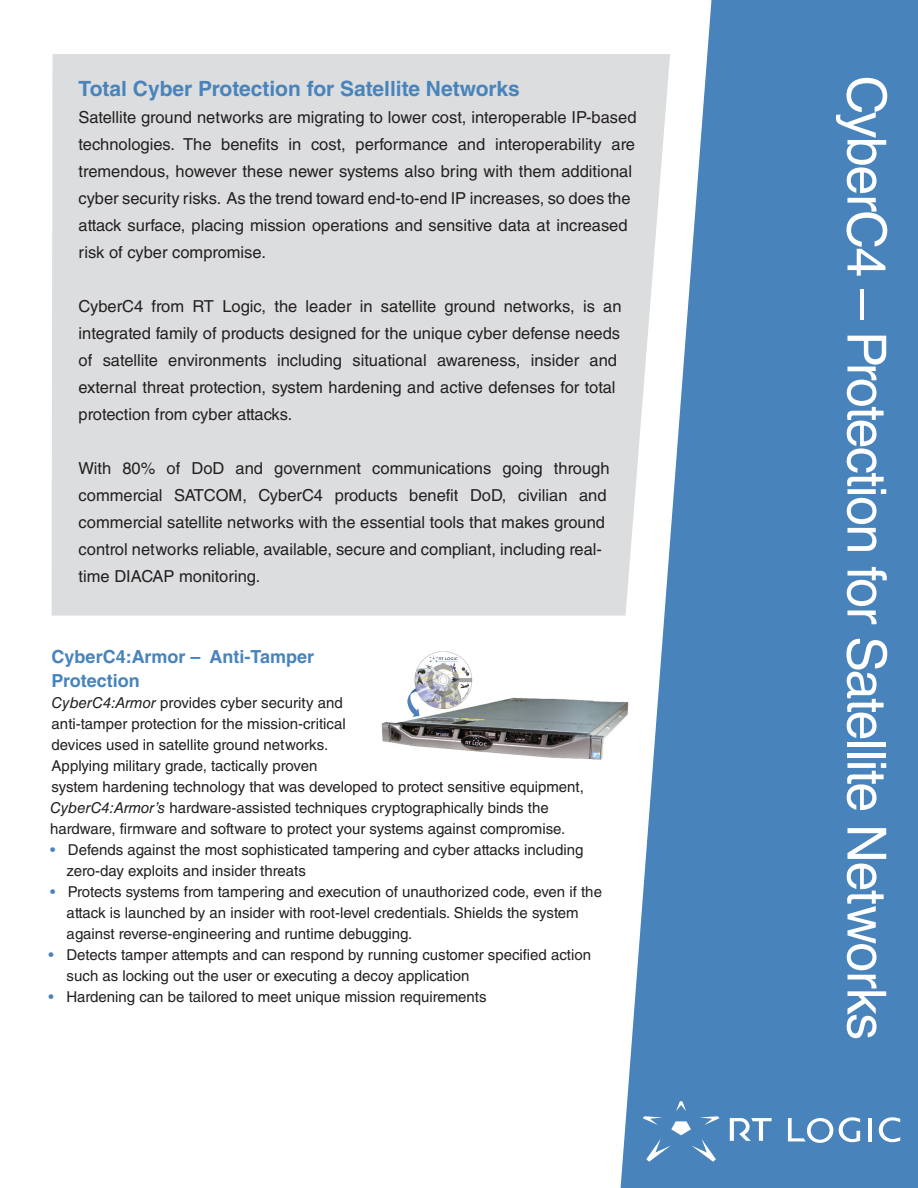
<style>
.page{position:relative;width:918px;height:1188px;background:#fff}
.page>*{position:absolute;margin:0;border:0;box-sizing:border-box;transform-origin:0 0}
.t1{font:54px "Helvetica LT Std";letter-spacing:-.03em;color:#fff}
.t2{font:700 21px "Helvetica LT Std";color:#4884bb}
.t3{font:700 18px "Helvetica LT Std";color:#4884bb}
.t4{font:16.5px/27px "Helvetica LT Std";color:#231f20}
.t5{font:15px/21px "Helvetica LT Std";color:#231f20}
.s1{font-style:italic}
.s2{color:#4884bb}
</style>
<div class="page">
<svg style="left:621px;top:0;width:297px;height:1188px;background:#568dc0"></svg>
<div style="left:52px;top:54px;width:618px;height:562px;background:#dcdddf"></div>
<img style="left:381px;top:650px;width:248px;height:110px">
<svg style="left:643px;top:1101px;width:76px;height:61px;background:#5c92c2"></svg>
<hr style="left:868px;top:1118px;width:4px;height:23px;background:#fff">
<svg style="left:879px;top:1117px;width:21px;height:25px"></svg>
<svg style="left:788px;top:1117px;width:72px;height:27px"></svg>
<svg style="left:730px;top:1118px;width:42px;height:23px"></svg>
<p class="t2" style="left:79px;top:76px;width:443px">Total Cyber Protection for Satellite Networks</p>
<p class="t4" style="left:79px;top:104px;width:559px">Satellite ground networks are migrating to lower cost, interoperable IP-based technologies. The benefits in cost, performance and interoperability are tremendous, however these newer systems also bring with them additional cyber security risks. As the trend toward end-to-end IP increases, so does the attack surface, placing mission operations and sensitive data at increased risk of cyber compromise.</p>
<p class="t4" style="left:79px;top:293px;width:545px">CyberC4 from RT Logic, the leader in satellite ground networks, is an integrated family of products designed for the unique cyber defense needs of satellite environments including situational awareness, insider and external threat protection, system hardening and active defenses for total protection from cyber attacks.</p>
<p class="t4" style="left:79px;top:455px;width:532px">With 80% of DoD and government communications going through commercial SATCOM, CyberC4 products benefit DoD, civilian and commercial satellite networks with the essential tools that makes ground control networks reliable, available, secure and compliant, including real&shy;time DIACAP monitoring.</p>
<p class="t3" style="left:52px;top:645px;width:264px">CyberC4:Armor – Anti-Tamper</p>
<p class="t3" style="left:52px;top:669px;width:90px">Protection</p>
<p class="t5" style="left:50px;top:692px;width:535px"><span class="s1">CyberC4:Armor</span> provides cyber security and<br>anti-tamper protection for the mission-critical<br>devices used in satellite ground networks.<br>Applying military grade, tactically proven<br>system hardening technology that was developed to protect sensitive equipment, <span class="s1">CyberC4:Armor’s</span> hardware-assisted techniques cryptographically binds the hardware, firmware and software to protect your systems against compromise.</p>
<p class="t5" style="left:50px;top:839px;width:535px"><span class="s2">•</span> Defends against the most sophisticated tampering and cyber attacks including</p>
<p class="t5" style="left:67px;top:860px;width:241px">zero-day exploits and insider threats</p>
<p class="t5" style="left:50px;top:881px;width:553px"><span class="s2">•</span> Protects systems from tampering and execution of unauthorized code, even if the</p>
<p class="t5" style="left:67px;top:902px;width:514px">attack is launched by an insider with root-level credentials. Shields the system</p>
<p class="t5" style="left:67px;top:923px;width:347px">against reverse-engineering and runtime debugging.</p>
<p class="t5" style="left:49px;top:944px;width:544px"><span class="s2">•</span> Detects tamper attempts and can respond by running customer specified action</p>
<p class="t5" style="left:67px;top:965px;width:404px">such as locking out the user or executing a decoy application</p>
<p class="t5" style="left:49px;top:986px;width:439px"><span class="s2">•</span> Hardening can be tailored to meet unique mission requirements</p>
<p class="t1" style="left:898px;top:75px;width:966px;rotate:90deg">CyberC4 – Protection for Satellite Networks</p>
</div>
